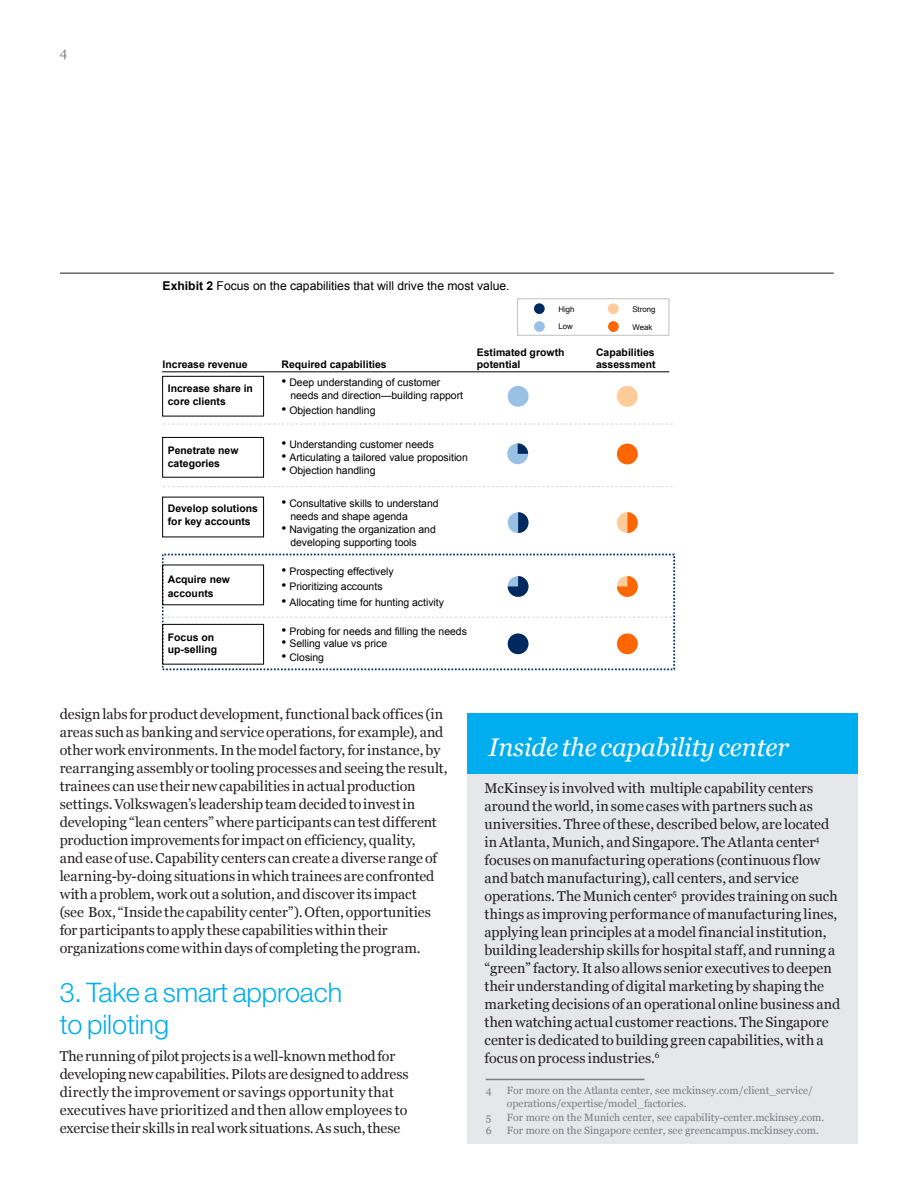
<style>
.page{position:relative;width:918px;height:1188px;background:#fff}
.page>*{position:absolute;margin:0;border:0;box-sizing:border-box;transform-origin:0 0}
.Level_1-Heading{font:300 27px/31.5px "Helvetica Neue LT Std";letter-spacing:-.005em;color:#00aeef}
.pullout_box_header{font:italic 25.5px "Georgia";letter-spacing:-.005em;color:#fff}
.Body{font:14.25px/18px "Georgia";letter-spacing:-.005em;color:#231f20}
.pullout_box_text{font:14.25px/18px "Georgia";color:#231f20}
.t1{font:13.5px "Georgia";color:#808285}
.t2{font:12.15px "Arial";color:#000}
.t3{font:10.5px/12.6px "Arial";color:#000}
.footnotes{font:10.5px/13.5px "Georgia";color:#7a7c7f}
.t4{font:700 10.5px/12.6px "Arial";color:#000}
.t5{font:7.8px "Arial";color:#000}
.s1{font-weight:700}
.s2{font-size:13.95px}
</style>
<div class="page">
<div style="left:468px;top:774px;width:390px;height:370px;background:#e6e7e9"></div>
<hr style="left:486px;top:1079px;width:158px;height:1px;background:#7a7c7f">
<div style="left:467px;top:713px;width:391px;height:61px;background:#00aeef"></div>
<hr style="left:60px;top:273px;width:774px;height:1px;background:#231f20">
<div style="left:517px;top:298px;width:152px;height:38px;border:1px solid #c0c0c0"></div>
<div style="left:534px;top:321px;width:11px;height:11px;background:#99c1e5;border-radius:50%"></div>
<div style="left:534px;top:303px;width:11px;height:11px;background:#002960;border-radius:50%"></div>
<div style="left:608px;top:303px;width:11px;height:11px;background:#fc9;border-radius:50%"></div>
<div style="left:608px;top:321px;width:11px;height:11px;background:#f60;border-radius:50%"></div>
<div style="left:162px;top:376px;width:102px;height:40px;border:1px solid #000"></div>
<div style="left:162px;top:437px;width:102px;height:41px;border:1px solid #000"></div>
<div style="left:162px;top:624px;width:102px;height:40px;border:1px solid #000"></div>
<hr style="left:162px;top:372px;width:507px;height:1px;background:#000">
<div style="left:508px;top:386px;width:21px;height:21px;background:#99c1e5;border-radius:50%"></div>
<div style="left:508px;top:512px;width:20px;height:21px;background:#99c1e5;border-radius:50%"></div>
<svg style="left:518px;top:512px;width:10px;height:21px"></svg>
<svg style="left:508px;top:576px;width:20px;height:21px"></svg>
<div style="left:508px;top:634px;width:20px;height:20px;background:#002960;border-radius:50%"></div>
<div style="left:617px;top:386px;width:21px;height:21px;background:#fc9;border-radius:50%"></div>
<div style="left:617px;top:512px;width:21px;height:21px;background:#fc9;border-radius:50%"></div>
<svg style="left:627px;top:512px;width:11px;height:21px"></svg>
<svg style="left:617px;top:576px;width:21px;height:21px"></svg>
<div style="left:617px;top:634px;width:21px;height:20px;background:#f60;border-radius:50%"></div>
<div style="left:617px;top:444px;width:21px;height:20px;background:#f60;border-radius:50%"></div>
<div style="left:507px;top:443px;width:21px;height:21px;background:#99c1e5;border-radius:50%"></div>
<svg style="left:518px;top:443px;width:10px;height:11px"></svg>
<svg style="left:164px;top:424px;width:509px;height:1px"></svg>
<svg style="left:164px;top:486px;width:509px;height:1px"></svg>
<svg style="left:163px;top:617px;width:509px;height:1px"></svg>
<p class="t1" style="left:60px;top:44px;width:9px">4</p>
<p class="t2" style="left:163px;top:277px;width:349px"><span class="s1">Exhibit 2</span> Focus on the capabilities that will drive the most value.</p>
<p class="t4" style="left:163px;top:359px;width:87px">Increase revenue</p>
<p class="t4" style="left:168px;top:383px;width:87px">Increase share in core clients</p>
<p class="t4" style="left:168px;top:445px;width:72px">Penetrate new categories</p>
<p class="t4" style="left:168px;top:502px;width:92px;line-height:13.5px">Develop solutions for key accounts</p>
<p class="t4" style="left:168px;top:573px;width:64px;line-height:13.8px">Acquire new accounts</p>
<p class="t4" style="left:168px;top:631px;width:51px">Focus on up-selling</p>
<p class="t4" style="left:282px;top:359px;width:107px">Required capabilities</p>
<p class="t3" style="left:290px;top:377px;width:174px;text-indent:-9px"><span class="s2">•</span> Deep understanding of customer needs and direction—building rapport</p>
<p class="t3" style="left:282px;top:404px;width:95px"><span class="s2">•</span> Objection handling</p>
<p class="t3" style="left:282px;top:438px;width:154px"><span class="s2">•</span> Understanding customer needs</p>
<p class="t3" style="left:282px;top:451px;width:188px"><span class="s2">•</span> Articulating a tailored value proposition</p>
<p class="t3" style="left:282px;top:464px;width:95px"><span class="s2">•</span> Objection handling</p>
<p class="t3" style="left:290px;top:497px;width:150px;text-indent:-9px"><span class="s2">•</span> Consultative skills to understand needs and shape agenda</p>
<p class="t3" style="left:290px;top:523px;width:147px;text-indent:-9px"><span class="s2">•</span> Navigating the organization and developing supporting tools</p>
<p class="t3" style="left:282px;top:565px;width:114px"><span class="s2">•</span> Prospecting effectively</p>
<p class="t3" style="left:282px;top:580px;width:102px"><span class="s2">•</span> Prioritizing accounts</p>
<p class="t3" style="left:282px;top:596px;width:164px"><span class="s2">•</span> Allocating time for hunting activity</p>
<p class="t3" style="left:282px;top:625px;width:187px"><span class="s2">•</span> Probing for needs and filling the needs</p>
<p class="t3" style="left:282px;top:638px;width:107px"><span class="s2">•</span> Selling value vs price</p>
<p class="t3" style="left:282px;top:651px;width:44px"><span class="s2">•</span> Closing</p>
<p class="t5" style="left:632px;top:304px;width:25px">Strong</p>
<p class="t5" style="left:559px;top:304px;width:18px">High</p>
<p class="t4" style="left:477px;top:346px;width:89px">Estimated growth potential</p>
<p class="t4" style="left:596px;top:346px;width:61px">Capabilities assessment</p>
<p class="t5" style="left:559px;top:322px;width:16px">Low</p>
<p class="t5" style="left:632px;top:322px;width:21px">Weak</p>
<p class="Body" style="left:60px;top:705px;width:389px">design labs for product development, functional back offices (in areas such as banking and service operations, for example), and other work environments. In the model factory, for instance, by rearranging assembly or tooling processes and seeing the result, trainees can use their new capabilities in actual production settings. Volkswagen’s leadership team decided to invest in developing “lean centers” where participants can test different production improvements for impact on efficiency, quality,<br>and ease of use. Capability centers can create a diverse range of learning-by-doing situations in which trainees are confronted with a problem, work out a solution, and discover its impact<br>(see Box, “Inside the capability center”). Often, opportunities for participants to apply these capabilities within their organizations come within days of completing the program.</p>
<p class="Level_1-Heading" style="left:60px;top:976px;width:284px">3. Take a smart approach to piloting</p>
<p class="Body" style="left:60px;top:1047px;width:351px">The running of pilot projects is a well-known method for developing new capabilities. Pilots are designed to address directly the improvement or savings opportunity that executives have prioritized and then allow employees to exercise their skills in real work situations. As such, these</p>
<p class="pullout_box_header" style="left:489px;top:733px;width:302px">Inside the capability center</p>
<p class="pullout_box_text" style="left:485px;top:779px;width:357px">McKinsey is involved with multiple capability centers around the world, in some cases with partners such as universities. Three of these, described below, are located in Atlanta, Munich, and Singapore. The Atlanta center<sup>4 </sup>focuses on manufacturing operations (continuous flow and batch manufacturing), call centers, and service operations. The Munich center<sup>5</sup> provides training on such things as improving performance of manufacturing lines, applying lean principles at a model financial institution, building leadership skills for hospital staff, and running a “green” factory. It also allows senior executives to deepen their understanding of digital marketing by shaping the marketing decisions of an operational online business and then watching actual customer reactions. The Singapore center is dedicated to building green capabilities, with a focus on process industries.<sup>6</sup></p>
<p class="footnotes" style="left:486px;top:1083px;width:7px">4</p>
<p class="footnotes" style="left:507px;top:1083px;width:308px">For more on the Atlanta center, see mckinsey.com/client_service/ operations/expertise/model_factories.</p>
<p class="footnotes" style="left:486px;top:1110px;width:7px">5</p>
<p class="footnotes" style="left:507px;top:1110px;width:319px">For more on the Munich center, see capability-center.mckinsey.com.</p>
<p class="footnotes" style="left:486px;top:1124px;width:7px">6</p>
<p class="footnotes" style="left:507px;top:1124px;width:314px">For more on the Singapore center, see greencampus.mckinsey.com.</p>
</div>
